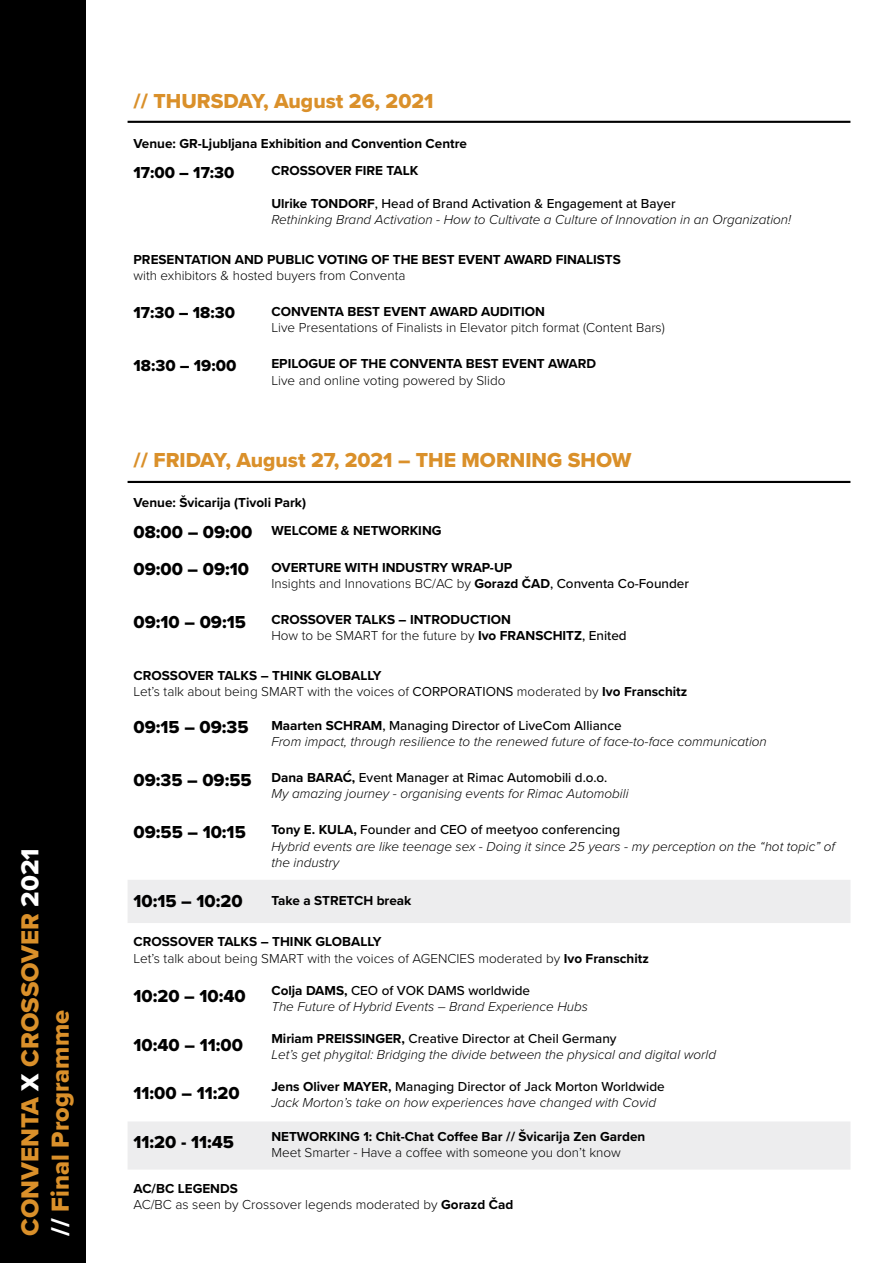
<style>
.page{position:relative;width:893px;height:1263px;background:#fff}
.page>*{position:absolute;margin:0;border:0;box-sizing:border-box;transform-origin:0 0}
.t1{font:25.5px/30.6px "Proxima Nova Extrabld";color:#da902a}
.t2{font:21px "Proxima Nova Extrabld";color:#da902a}
.t3{font:18px "Proxima Nova Extrabld";color:#000}
.t4{font:16.5px "Proxima Nova Extrabld";color:#000}
.t5{font:italic 300 13.5px/16.2px "Proxima Nova";color:#000}
.t6{font:700 13.5px/16.2px "Proxima Nova";color:#000}
.t7{font:300 13.5px/16.2px "Proxima Nova";color:#000}
.s1{color:#fff}
.s2{font-weight:700;font-style:normal}
.s3{font-weight:500;font-style:normal}
.s4{font-family:"Proxima Nova Extrabld";font-weight:400;font-size:18px}
.s5{font-weight:300}
.s6{font-weight:500}
.s7{font-weight:700}
.s8{font-weight:400}
.s9{font-family:"Proxima Nova Extrabld";font-weight:400;font-style:normal;font-size:18px}
</style>
<div class="page">
<svg style="left:128px;top:880px;width:722px;height:289px"></svg>
<div style="left:0;top:0;width:85px;height:1263px;background:#000"></div>
<hr style="left:128px;top:121px;width:722px;height:2px;background:#000">
<hr style="left:128px;top:481px;width:722px;height:2px;background:#000">
<h1 class="t1" style="left:14px;top:1236px;width:389px;rotate:-90deg">CONVENTA <span class="s1">X</span> CROSSOVER <span class="s1">2021 //</span> Final Programme</h1>
<h2 class="t2" style="left:134px;top:85px;width:302px">// THURSDAY, August 26, 2021</h2>
<p class="t6" style="left:134px;top:135px;width:335px">Venue: GR-Ljubljana Exhibition and Convention Centre</p>
<p class="t4" style="left:134px;top:160px;width:102px">17:00 – 17:30</p>
<p class="t6" style="left:271px;top:162px;width:149px">CROSSOVER FIRE TALK</p>
<p class="t5" style="left:271px;top:194px;width:521px"><span class="s2">Ulrike TONDORF</span><span class="s3">, Head of Brand Activation &amp; Engagement at Bayer<br></span>Rethinking Brand Activation - How to Cultivate a Culture of Innovation in an Organization!</p>
<p class="t6" style="left:134px;top:251px;width:489px">PRESENTATION AND PUBLIC VOTING OF THE BEST EVENT AWARD FINALISTS</p>
<p class="t7" style="left:134px;top:267px;width:274px">with exhibitors &amp; hosted buyers from Conventa</p>
<p class="t4" style="left:134px;top:301px;width:103px">17:30 – 18:30</p>
<p class="t6" style="left:271px;top:303px;width:275px">CONVENTA BEST EVENT AWARD AUDITION</p>
<p class="t7" style="left:271px;top:319px;width:395px">Live Presentations of Finalists in Elevator pitch format (Content Bars)</p>
<p class="t4" style="left:134px;top:353px;width:104px">18:30 – 19:00</p>
<p class="t6" style="left:271px;top:356px;width:326px">EPILOGUE OF THE CONVENTA BEST EVENT AWARD</p>
<p class="t7" style="left:271px;top:371px;width:236px">Live and online voting powered by Slido</p>
<h2 class="t2" style="left:134px;top:444px;width:499px">// FRIDAY, August 27, 2021 – THE MORNING SHOW</h2>
<p class="t6" style="left:134px;top:488px;width:309px;line-height:27.6px">Venue: Švicarija (Tivoli Park)<br><span class="s4">08:00 – 09:00</span> WELCOME &amp; NETWORKING</p>
<p class="t6" style="left:271px;top:559px;width:419px;text-indent:-138px"><span class="s4">09:00 – 09:10</span> OVERTURE WITH INDUSTRY WRAP-UP<br><span class="s5">Insights and Innovations BC/AC by</span> Gorazd ČAD<span class="s6">, Conventa Co-Founder</span></p>
<h3 class="t3" style="left:134px;top:608px;width:114px">09:10 – 09:15</h3>
<p class="t6" style="left:271px;top:611px;width:357px">CROSSOVER TALKS – INTRODUCTION<br><span class="s5">How to be SMART for the future by</span> Ivo FRANSCHITZ<span class="s6">, Enited</span></p>
<p class="t7" style="left:134px;top:666px;width:555px"><span class="s7">CROSSOVER TALKS – THINK GLOBALLY<br></span>Let’s talk about being SMART with the voices of <span class="s8">CORPORATIONS</span> moderated by <span class="s7">Ivo Franschitz</span></p>
<h3 class="t3" style="left:134px;top:714px;width:116px">09:15 – 09:35</h3>
<p class="t5" style="left:271px;top:716px;width:497px"><span class="s2">Maarten SCHRAM</span><span class="s3">, Managing Director of LiveCom Alliance<br></span>From impact, through resilience to the renewed future of face-to-face communication</p>
<p class="t5" style="left:271px;top:769px;width:359px;text-indent:-138px"><span class="s9">09:35 – 09:55</span> <span class="s2">Dana BARAĆ,</span> <span class="s3">Event Manager at Rimac Automobili d.o.o.<br></span>My amazing journey - organising events for Rimac Automobili</p>
<h3 class="t3" style="left:134px;top:818px;width:114px">09:55 – 10:15</h3>
<p class="t5" style="left:271px;top:821px;width:565px"><span class="s2">Tony E. KULA,</span> <span class="s3">Founder and CEO of meetyoo conferencing<br></span>Hybrid events are like teenage sex - Doing it since 25 years - my perception on the “hot topic” of the industry</p>
<h3 class="t3" style="left:134px;top:887px;width:111px">10:15 – 10:20</h3>
<p class="t6" style="left:271px;top:892px;width:142px">Take a STRETCH break</p>
<p class="t7" style="left:134px;top:933px;width:517px"><span class="s7">CROSSOVER TALKS – THINK GLOBALLY<br></span>Let’s talk about being SMART with the voices of AGENCIES moderated by <span class="s7">Ivo Franschitz</span></p>
<h3 class="t3" style="left:134px;top:983px;width:114px">10:20 – 10:40</h3>
<p class="t5" style="left:271px;top:981px;width:318px"><span class="s2">Colja DAMS,</span> <span class="s3">CEO of VOK DAMS worldwide<br></span>The Future of Hybrid Events – Brand Experience Hubs</p>
<h3 class="t3" style="left:134px;top:1031px;width:111px">10:40 – 11:00</h3>
<p class="t5" style="left:271px;top:1029px;width:446px"><span class="s2">Miriam PREISSINGER,</span> <span class="s3">Creative Director at Cheil Germany<br></span>Let’s get phygital: Bridging the divide between the physical and digital world</p>
<h3 class="t3" style="left:134px;top:1079px;width:108px">11:00 – 11:20</h3>
<p class="t5" style="left:271px;top:1077px;width:395px"><span class="s2">Jens Oliver MAYER,</span> <span class="s3">Managing Director of Jack Morton Worldwide<br></span>Jack Morton’s take on how experiences have changed with Covid</p>
<h3 class="t3" style="left:134px;top:1129px;width:102px">11:20 - 11:45</h3>
<p class="t6" style="left:271px;top:1128px;width:375px">NETWORKING 1: Chit-Chat Coffee Bar // Švicarija Zen Garden</p>
<p class="t7" style="left:271px;top:1143px;width:351px">Meet Smarter - Have a coffee with someone you don’t know</p>
<p class="t7" style="left:134px;top:1180px;width:381px"><span class="s7">AC/BC LEGENDS<br></span>AC/BC as seen by Crossover legends moderated by <span class="s7">Gorazd Čad</span></p>
</div>
